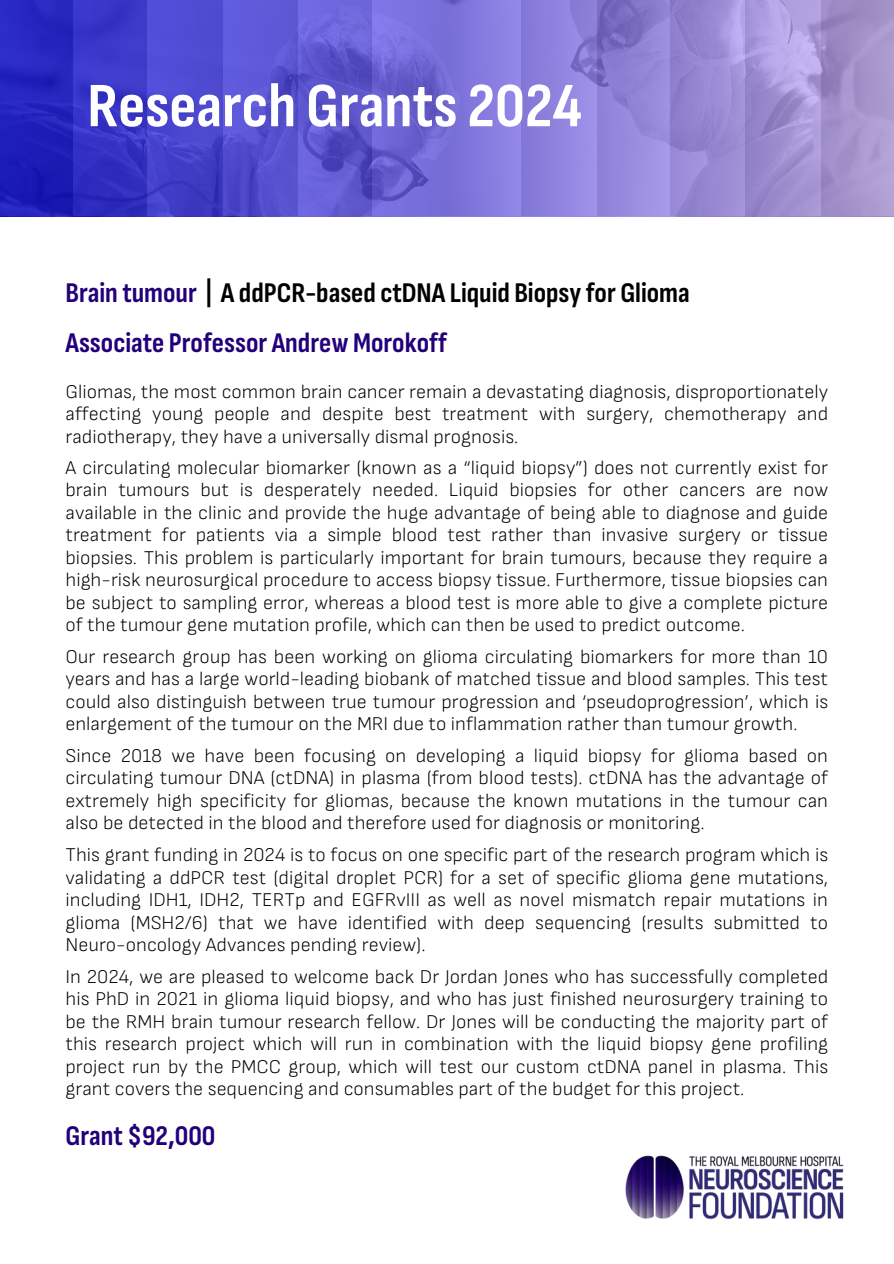
<style>
.page{position:relative;width:894px;height:1264px;background:#fff}
.page>*{position:absolute;margin:0;border:0;box-sizing:border-box;transform-origin:0 0}
.t1{font:700 63px "Sofia Sans Condensed";color:#fff}
.t2{font:700 28.5px "Sofia Sans Condensed";color:#000}
.t3{font:700 28.5px "Sofia Sans Condensed";color:#23007a}
.t4{font:300 19.5px/22.5px "Sofia Sans";color:#000;text-align:justify}
.s1{color:#23007a}
</style>
<div class="page">
<svg style="left:0;top:0;width:893px;height:216px;background:#7167d0"></svg>
<img style="left:625px;top:1155px;width:219px;height:65px">
<h2 class="t1" style="left:87px;top:69px;width:496px">Research Grants 2024</h2>
<p class="t2" style="left:65px;top:277px;width:625px"><span class="s1">Brain tumour</span> | A ddPCR-based ctDNA Liquid Biopsy for Glioma</p>
<p class="t3" style="left:65px;top:326px;width:383px">Associate Professor Andrew Morokoff</p>
<h1 class="t4" style="left:65px;top:380px;width:764px">Gliomas, the most common brain cancer remain a devastating diagnosis, disproportionately affecting young people and despite best treatment with surgery, chemotherapy and radiotherapy, they have a universally dismal prognosis.</h1>
<p class="t4" style="left:65px;top:456px;width:764px">A circulating molecular biomarker (known as a “liquid biopsy”) does not currently exist for brain tumours but is desperately needed. Liquid biopsies for other cancers are now available in the clinic and provide the huge advantage of being able to diagnose and guide treatment for patients via a simple blood test rather than invasive surgery or tissue biopsies. This problem is particularly important for brain tumours, because they require a high-risk neurosurgical procedure to access biopsy tissue. Furthermore, tissue biopsies can be subject to sampling error, whereas a blood test is more able to give a complete picture of the tumour gene mutation profile, which can then be used to predict outcome.</p>
<h2 class="t4" style="left:65px;top:645px;width:764px">Our research group has been working on glioma circulating biomarkers for more than 10 years and has a large world-leading biobank of matched tissue and blood samples. This test could also distinguish between true tumour progression and ‘pseudoprogression’, which is enlargement of the tumour on the MRI due to inflammation rather than tumour growth.</h2>
<p class="t4" style="left:65px;top:744px;width:764px">Since 2018 we have been focusing on developing a liquid biopsy for glioma based on circulating tumour DNA (ctDNA) in plasma (from blood tests). ctDNA has the advantage of extremely high specificity for gliomas, because the known mutations in the tumour can also be detected in the blood and therefore used for diagnosis or monitoring.</p>
<p class="t4" style="left:65px;top:843px;width:764px">This grant funding in 2024 is to focus on one specific part of the research program which is validating a ddPCR test (digital droplet PCR) for a set of specific glioma gene mutations, including IDH1, IDH2, TERTp and EGFRvIII as well as novel mismatch repair mutations in glioma (MSH2/6) that we have identified with deep sequencing (results submitted to Neuro-oncology Advances pending review).</p>
<h2 class="t4" style="left:65px;top:965px;width:764px">In 2024, we are pleased to welcome back Dr Jordan Jones who has successfully completed his PhD in 2021 in glioma liquid biopsy, and who has just finished neurosurgery training to be the RMH brain tumour research fellow. Dr Jones will be conducting the majority part of this research project which will run in combination with the liquid biopsy gene profiling project run by the PMCC group, which will test our custom ctDNA panel in plasma. This grant covers the sequencing and consumables part of the budget for this project.</h2>
<p class="t3" style="left:65px;top:1119px;width:151px">Grant $92,000</p>
</div>
